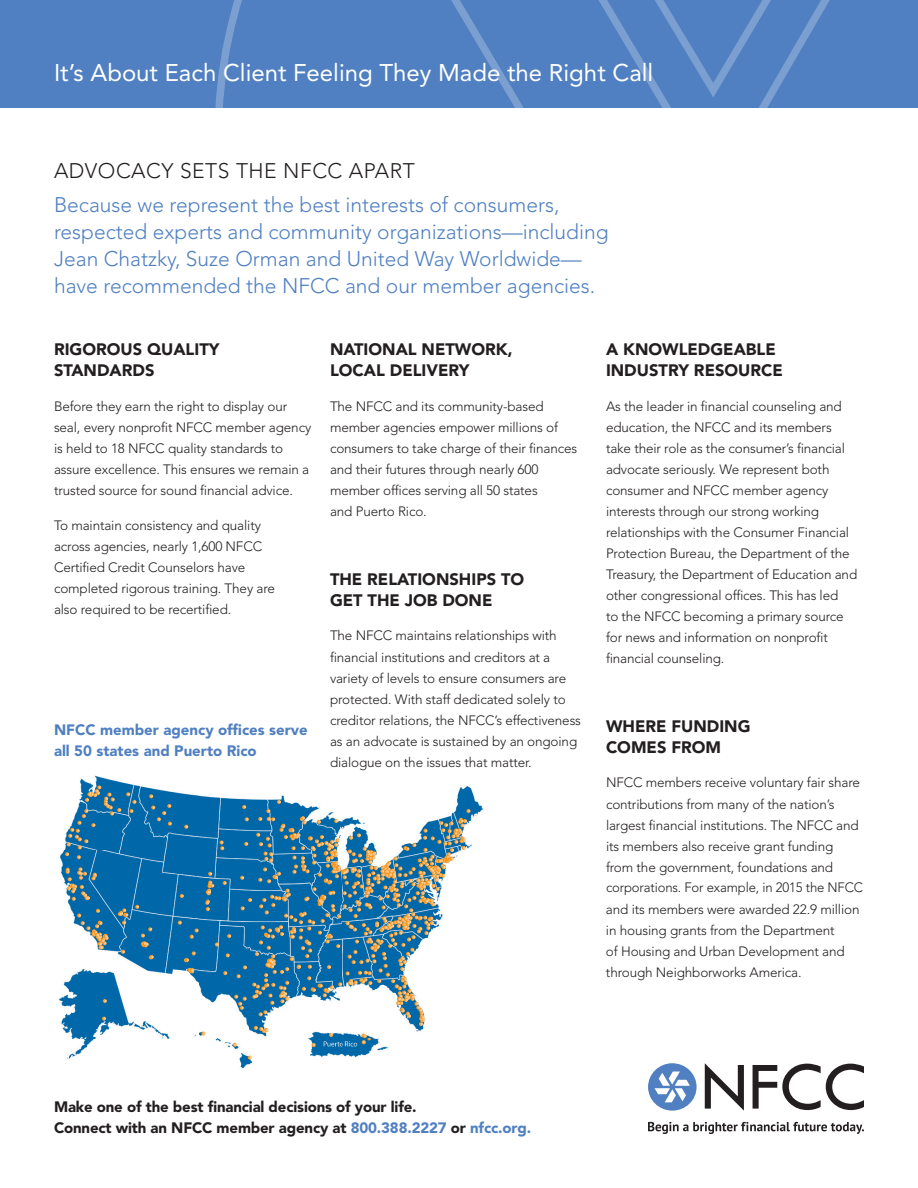
<style>
.page{position:relative;width:918px;height:1188px;background:#fff}
.page>*{position:absolute;margin:0;border:0;box-sizing:border-box;transform-origin:0 0}
.t1{font:24px "Avenir LT Std";color:#fff}
.t2{font:300 21px/27px "Avenir LT Std";color:#5080c1}
.t3{font:300 21px "Avenir LT Std";letter-spacing:.025em;color:#231f20}
.t4{font:900 16.5px/21px "Avenir LT Std";color:#231f20}
.t5{font:900 15px/21px "Avenir LT Std";letter-spacing:-.01em;color:#231f20}
.t6{font:900 15px/21px "Avenir LT Std";color:#5080c1}
.t7{font:300 13.5px/21px "Avenir LT Std";letter-spacing:-.01em;color:#231f20}
.s1{color:#5080c1}
</style>
<div class="page">
<div style="left:0;top:0;width:918px;height:108px;background:#5080c1"></div>
<svg style="left:215px;top:0;width:27px;height:108px"></svg>
<svg style="left:451px;top:0;width:379px;height:108px"></svg>
<svg style="left:648px;top:1122px;width:216px;height:12px"></svg>
<div style="left:648px;top:1063px;width:49px;height:48px;background:#5080c1;border-radius:50%"></div>
<svg style="left:705px;top:1063px;width:159px;height:48px"></svg>
<svg style="left:655px;top:1072px;width:35px;height:30px"></svg>
<img style="left:59px;top:775px;width:425px;height:294px">
<svg style="left:151px;top:804px;width:21px;height:22px"></svg>
<svg style="left:149px;top:794px;width:4px;height:4px"></svg>
<svg style="left:135px;top:905px;width:4px;height:4px"></svg>
<svg style="left:121px;top:950px;width:4px;height:4px"></svg>
<svg style="left:149px;top:955px;width:5px;height:4px"></svg>
<svg style="left:141px;top:927px;width:11px;height:20px"></svg>
<svg style="left:118px;top:908px;width:10px;height:17px"></svg>
<svg style="left:77px;top:909px;width:32px;height:40px"></svg>
<svg style="left:66px;top:867px;width:31px;height:34px"></svg>
<svg style="left:248px;top:1056px;width:4px;height:4px"></svg>
<svg style="left:233px;top:1043px;width:4px;height:4px"></svg>
<svg style="left:65px;top:785px;width:71px;height:74px;background:#3681ad"></svg>
<svg style="left:102px;top:1017px;width:4px;height:4px"></svg>
<svg style="left:103px;top:999px;width:4px;height:4px"></svg>
<svg style="left:178px;top:800px;width:292px;height:236px"></svg>
<h1 class="t1" style="left:54px;top:59px;width:601px">It’s About Each Client Feeling They Made the Right Call</h1>
<h2 class="t3" style="left:54px;top:158px;width:362px">ADVOCACY SETS THE NFCC APART</h2>
<h2 class="t2" style="left:54px;top:191px;width:556px">Because we represent the best interests of consumers, respected experts and community organizations—including Jean Chatzky, Suze Orman and United Way Worldwide— have recommended the NFCC and our member agencies.</h2>
<p class="t4" style="left:54px;top:339px;width:167px">RIGOROUS QUALITY<br>STANDARDS</p>
<p class="t7" style="left:54px;top:396px;width:259px">Before they earn the right to display our seal, every nonprofit NFCC member agency is held to 18 NFCC quality standards to assure excellence. This ensures we remain a trusted source for sound financial advice.</p>
<p class="t7" style="left:54px;top:514px;width:222px">To maintain consistency and quality across agencies, nearly 1,600 NFCC Certified Credit Counselors have completed rigorous training. They are also required to be recertified.</p>
<p class="t6" style="left:54px;top:719px;width:255px">NFCC member agency offices serve all 50 states and Puerto Rico</p>
<p class="t4" style="left:330px;top:339px;width:184px">NATIONAL NETWORK,<br>LOCAL DELIVERY</p>
<p class="t7" style="left:330px;top:396px;width:249px">The NFCC and its community-based member agencies empower millions of consumers to take charge of their finances and their futures through nearly 600 member offices serving all 50 states<br>and Puerto Rico.</p>
<p class="t4" style="left:330px;top:569px;width:196px">THE RELATIONSHIPS TO<br>GET THE JOB DONE</p>
<p class="t7" style="left:330px;top:625px;width:253px">The NFCC maintains relationships with financial institutions and creditors at a variety of levels to ensure consumers are protected. With staff dedicated solely to creditor relations, the NFCC’s effectiveness as an advocate is sustained by an ongoing dialogue on the issues that matter.</p>
<p class="t4" style="left:606px;top:339px;width:178px">A KNOWLEDGEABLE<br>INDUSTRY RESOURCE</p>
<p class="t7" style="left:606px;top:396px;width:253px">As the leader in financial counseling and education, the NFCC and its members take their role as the consumer’s financial advocate seriously. We represent both consumer and NFCC member agency interests through our strong working relationships with the Consumer Financial Protection Bureau, the Department of the Treasury, the Department of Education and other congressional offices. This has led<br>to the NFCC becoming a primary source for news and information on nonprofit financial counseling.</p>
<p class="t4" style="left:606px;top:716px;width:146px">WHERE FUNDING<br>COMES FROM</p>
<p class="t7" style="left:606px;top:772px;width:259px">NFCC members receive voluntary fair share contributions from many of the nation’s largest financial institutions. The NFCC and its members also receive grant funding from the government, foundations and corporations. For example, in 2015 the NFCC and its members were awarded 22.9 million in housing grants from the Department<br>of Housing and Urban Development and through Neighborworks America.</p>
<p class="t5" style="left:54px;top:1096px;width:479px">Make one of the best financial decisions of your life.<br>Connect with an NFCC member agency at <span class="s1">800.388.2227</span> or <span class="s1">nfcc.org.</span></p>
</div>
